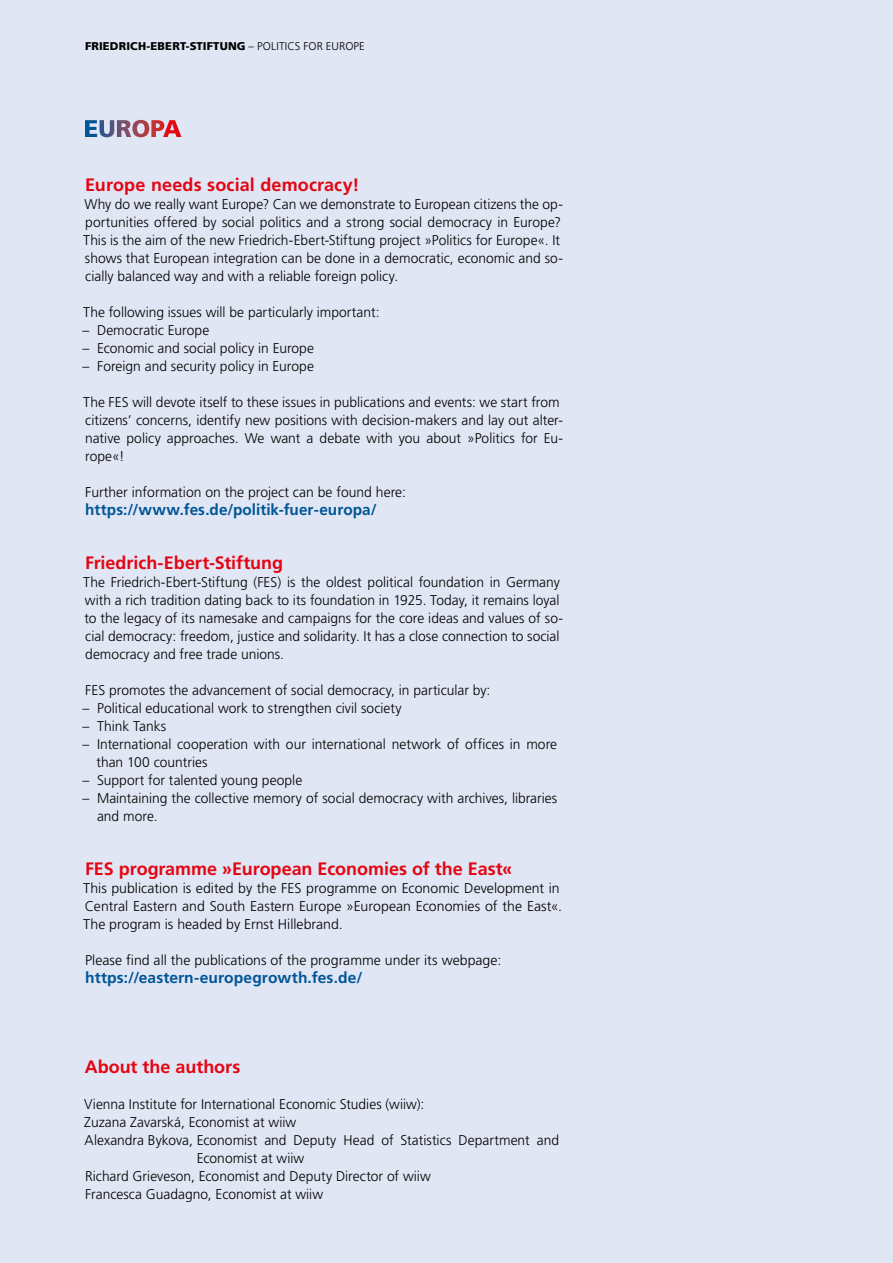
<style>
.page{position:relative;width:893px;height:1263px;background:#e1e6f4}
.page>*{position:absolute;margin:0;border:0;box-sizing:border-box;transform-origin:0 0}
.t1{font:700 18px "Frutiger LT Std";color:#e30613}
.t2{font:700 15.6px "Frutiger LT Std";letter-spacing:.005em;color:#005597}
.t3{font:300 14.25px "Frutiger LT Std";color:#000}
.t4{font:300 14.1px/18px "Frutiger LT Std";color:#000}
.t5{font:900 11.25px "Frutiger LT Std";letter-spacing:.01em;color:#000}
.s1{font-weight:300}
.s2{font-size:14.1px}
</style>
<div class="page">
<svg style="left:85px;top:120px;width:96px;height:17px"></svg>
<p class="t5" style="left:85px;top:40px;width:281px">FRIEDRICH-EBERT-STIFTUNG <span class="s1">– POLITICS FOR EUROPE</span></p>
<p class="t1" style="left:85px;top:174px;width:276px">Europe needs social democracy!</p>
<p class="t4" style="left:83px;top:195px;width:481px">Why do we really want Europe? Can we demonstrate to European citizens the op&shy;portunities offered by social politics and a strong social democracy in Europe?<br>This is the aim of the new Friedrich-Ebert-Stiftung project »Politics for Europe«. It shows that European integration can be done in a democratic, economic and so&shy;cially balanced way and with a reliable foreign policy.</p>
<p class="t4" style="left:83px;top:303px;width:298px">The following issues will be particularly important:</p>
<p class="t4" style="left:82px;top:321px;width:128px">– Democratic Europe</p>
<p class="t4" style="left:82px;top:339px;width:233px">– Economic and social policy in Europe</p>
<p class="t4" style="left:82px;top:357px;width:233px">– Foreign and security policy in Europe</p>
<p class="t4" style="left:83px;top:393px;width:481px">The FES will devote itself to these issues in publications and events: we start from citizens’ concerns, identify new positions with decision-makers and lay out alter&shy;native policy approaches. We want a debate with you about »Politics for Eu&shy;rope«!</p>
<p class="t3" style="left:85px;top:484px;width:322px">Further information on the project can be found here<span class="s2">:</span></p>
<p class="t2" style="left:85px;top:500px;width:293px">https://www.fes.de/politik-fuer-europa/</p>
<p class="t1" style="left:85px;top:552px;width:200px">Friedrich-Ebert-Stiftung</p>
<p class="t4" style="left:83px;top:573px;width:481px">The Friedrich-Ebert-Stiftung (FES) is the oldest political foundation in Germany with a rich tradition dating back to its foundation in 1925. Today, it remains loyal to the legacy of its namesake and campaigns for the core ideas and values of so&shy;cial democracy: freedom, justice and solidarity. It has a close connection to social democracy and free trade unions.</p>
<p class="t4" style="left:85px;top:681px;width:407px">FES promotes the advancement of social democracy, in particular by:</p>
<p class="t4" style="left:82px;top:699px;width:321px">– Political educational work to strengthen civil society</p>
<p class="t4" style="left:82px;top:717px;width:85px">– Think Tanks</p>
<p class="t4" style="left:97px;top:735px;width:462px;text-indent:-14px">– International cooperation with our international network of offices in more than 100 countries</p>
<p class="t4" style="left:82px;top:771px;width:221px">– Support for talented young people</p>
<p class="t4" style="left:97px;top:789px;width:462px;text-indent:-15px">– Maintaining the collective memory of social democracy with archives, libraries and more.</p>
<p class="t1" style="left:85px;top:858px;width:429px">FES programme »European Economies of the East«</p>
<p class="t4" style="left:83px;top:879px;width:480px">This publication is edited by the FES programme on Economic Development in<br>Central Eastern and South Eastern Europe »European Economies of the East«.<br>The program is headed by Ernst Hillebrand.</p>
<p class="t4" style="left:85px;top:951px;width:418px">Please find all the publications of the programme under its webpage:</p>
<p class="t2" style="left:85px;top:968px;width:279px">https://eastern-europegrowth.fes.de/</p>
<p class="t1" style="left:85px;top:1056px;width:157px">About the authors</p>
<p class="t4" style="left:84px;top:1095px;width:342px">Vienna Institute for International Economic Studies (wiiw):</p>
<p class="t4" style="left:84px;top:1113px;width:214px">Zuzana Zavarská, Economist at wiiw</p>
<p class="t4" style="left:85px;top:1131px;width:476px">Alexandra Bykova, Economist and Deputy Head of Statistics Department and</p>
<p class="t4" style="left:197px;top:1149px;width:109px">Economist at wiiw</p>
<p class="t4" style="left:85px;top:1167px;width:347px">Richard Grieveson, Economist and Deputy Director of wiiw</p>
<p class="t4" style="left:85px;top:1185px;width:239px">Francesca Guadagno, Economist at wiiw</p>
</div>
